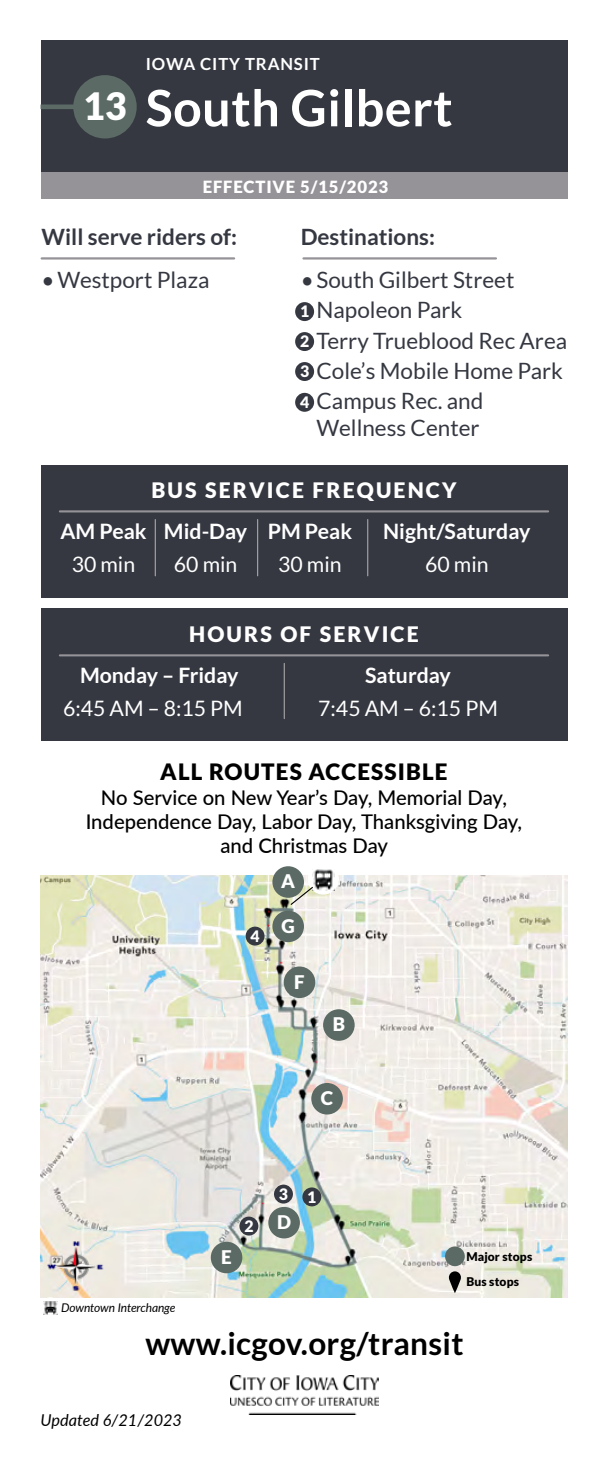
<style>
.page{position:relative;width:608px;height:1458px;background:#fff}
.page>*{position:absolute;margin:0;border:0;box-sizing:border-box;transform-origin:0 0}
.t1{font:700 50.18px "Lato";letter-spacing:.01em;color:#fff}
.t2{font:900 37.57px "Lato";color:#fff}
.t3{font:700 31.5px "Lato";letter-spacing:.01em;color:#000}
.t4{font:22.5px/27px "Lato";color:#353841;text-align:center}
.t5{font:700 22.5px "Lato";color:#353841}
.t6{font:900 22.5px "Lato";letter-spacing:.05em;color:#000}
.t7{font:700 21.38px "Lato";color:#fff}
.t8{font:21.38px "Lato";color:#fff}
.t9{font:900 21.38px "Lato";letter-spacing:.1em;color:#fff}
.t10{font:500 20.25px/24.3px "Lato";color:#000;text-align:center}
.t11{font:900 18.68px "Lato";color:#fff}
.t12{font:900 16.65px "Lato";letter-spacing:.05em;color:#fff}
.t13{font:700 16.65px "Lato";letter-spacing:.05em;color:#fff}
.t14{font:italic 16.2px "Lato";color:#000}
.t15{font:900 15.75px "Lato";color:#fff}
.t16{font:italic 11.92px "Lato";letter-spacing:-.015em;color:#000}
.t17{font:900 11.92px "Lato";letter-spacing:.01em;color:#000}
</style>
<div class="page">
<img style="left:40px;top:876px;width:527px;height:421px">
<div style="left:40px;top:40px;width:527px;height:133px;background:#353841"></div>
<div style="left:40px;top:172px;width:527px;height:27px;background:#969398"></div>
<div style="left:73px;top:75px;width:64px;height:64px;background:#5b6a64;border-radius:50%"></div>
<hr style="left:40px;top:105px;width:34px;height:4px;background:#5b6a64">
<img style="left:230px;top:1376px;width:149px;height:38px">
<hr style="left:42px;top:257px;width:192px;height:3px;background:#969398">
<hr style="left:303px;top:257px;width:193px;height:3px;background:#969398">
<div style="left:272px;top:866px;width:32px;height:32px;background:#5b6a64;border-radius:50%"></div>
<div style="left:323px;top:1009px;width:31px;height:32px;background:#5b6a64;border-radius:50%"></div>
<div style="left:311px;top:1083px;width:32px;height:32px;background:#5b6a64;border-radius:50%"></div>
<div style="left:268px;top:1207px;width:32px;height:31px;background:#5b6a64;border-radius:50%"></div>
<div style="left:211px;top:1242px;width:31px;height:31px;background:#5b6a64;border-radius:50%"></div>
<div style="left:284px;top:967px;width:31px;height:31px;background:#5b6a64;border-radius:50%"></div>
<div style="left:272px;top:911px;width:32px;height:31px;background:#5b6a64;border-radius:50%"></div>
<div style="left:40px;top:466px;width:527px;height:132px;background:#353841"></div>
<div style="left:40px;top:609px;width:527px;height:132px;background:#353841"></div>
<hr style="left:60px;top:510px;width:488px;height:2px;background:#969398">
<hr style="left:60px;top:654px;width:488px;height:2px;background:#969398">
<hr style="left:155px;top:520px;width:1px;height:56px;background:#b0adb1">
<hr style="left:257px;top:520px;width:1px;height:56px;background:#b0adb1">
<hr style="left:284px;top:663px;width:1px;height:56px;background:#b0adb1">
<hr style="left:367px;top:520px;width:1px;height:56px;background:#b0adb1">
<div style="left:445px;top:1246px;width:19px;height:20px;background:#5b6a64;border-radius:50%"></div>
<svg style="left:449px;top:1271px;width:12px;height:22px"></svg>
<div style="left:295px;top:302px;width:19px;height:19px;background:#353841;border-radius:50%"></div>
<div style="left:295px;top:332px;width:19px;height:19px;background:#353841;border-radius:50%"></div>
<div style="left:295px;top:362px;width:19px;height:19px;background:#353841;border-radius:50%"></div>
<div style="left:295px;top:393px;width:19px;height:19px;background:#353841;border-radius:50%"></div>
<div style="left:302px;top:1187px;width:19px;height:19px;background:#353841;border-radius:50%"></div>
<div style="left:239px;top:1217px;width:19px;height:19px;background:#353841;border-radius:50%"></div>
<div style="left:274px;top:1185px;width:19px;height:19px;background:#353841;border-radius:50%"></div>
<div style="left:245px;top:927px;width:19px;height:19px;background:#353841;border-radius:50%"></div>
<svg style="left:41px;top:1298px;width:19px;height:19px"></svg>
<div style="left:40px;top:1297px;width:20px;height:20px;border:1px solid #fff;border-radius:50%"></div>
<img style="left:43px;top:1301px;width:14px;height:13px">
<div style="left:308px;top:864px;width:30px;height:30px;background:#fff;border-radius:50%"></div>
<div style="left:308px;top:864px;width:31px;height:31px;border:1px solid #fff;border-radius:50%"></div>
<img style="left:312px;top:870px;width:22px;height:20px">
<svg style="left:289px;top:886px;width:25px;height:20px"></svg>
<img style="left:45px;top:1238px;width:62px;height:56px">
<p class="t2" style="left:83px;top:84px;width:45px">13</p>
<p class="t13" style="left:146px;top:54px;width:176px">IOWA CITY TRANSIT</p>
<p class="t1" style="left:146px;top:79px;width:308px">South Gilbert</p>
<p class="t12" style="left:203px;top:177px;width:187px">EFFECTIVE 5/15/2023</p>
<p class="t5" style="left:42px;top:224px;width:197px">Will serve riders of:</p>
<p class="t4" style="left:42px;top:266px;width:169px">•Westport Plaza</p>
<p class="t5" style="left:301px;top:224px;width:136px">Destinations:</p>
<p class="t4" style="left:301px;top:266px;width:215px">•South Gilbert Street</p>
<p class="t4" style="left:301px;top:297px;width:163px">•Napoleon Park</p>
<p class="t4" style="left:301px;top:327px;width:268px">•Terry Trueblood Rec Area</p>
<p class="t4" style="left:301px;top:357px;width:264px">•Cole’s Mobile Home Park</p>
<p class="t4" style="left:301px;top:387px;width:184px">•Campus Rec. and<br>Wellness Center</p>
<p class="t15" style="left:300px;top:302px;width:11px">1</p>
<p class="t15" style="left:300px;top:332px;width:11px">2</p>
<p class="t15" style="left:300px;top:362px;width:11px">3</p>
<p class="t15" style="left:300px;top:393px;width:11px">4</p>
<p class="t9" style="left:151px;top:477px;width:306px">BUS SERVICE FREQUENCY</p>
<p class="t7" style="left:60px;top:519px;width:293px">AM Peak Mid-Day PM Peak</p>
<p class="t7" style="left:383px;top:519px;width:149px">Night/Saturday</p>
<p class="t8" style="left:72px;top:552px;width:65px">30 min</p>
<p class="t8" style="left:174px;top:552px;width:65px">60 min</p>
<p class="t8" style="left:278px;top:552px;width:65px">30 min</p>
<p class="t8" style="left:425px;top:552px;width:65px">60 min</p>
<p class="t9" style="left:189px;top:622px;width:231px">HOURS OF SERVICE</p>
<p class="t7" style="left:80px;top:663px;width:160px">Monday – Friday</p>
<p class="t7" style="left:365px;top:663px;width:87px">Saturday</p>
<p class="t8" style="left:63px;top:697px;width:181px">6:45 AM – 8:15 PM</p>
<p class="t8" style="left:318px;top:697px;width:181px">7:45 AM – 6:15 PM</p>
<p class="t6" style="left:160px;top:759px;width:289px">ALL ROUTES ACCESSIBLE</p>
<p class="t10" style="left:86px;top:784px;width:438px">No Service on New Year’s Day, Memorial Day,<br>Independence Day, Labor Day, Thanksgiving Day, and Christmas Day</p>
<p class="t16" style="left:61px;top:1299px;width:116px">Downtown Interchange</p>
<p class="t15" style="left:250px;top:927px;width:11px">4</p>
<p class="t11" style="left:281px;top:871px;width:15px">A</p>
<p class="t11" style="left:281px;top:915px;width:15px">G</p>
<p class="t11" style="left:294px;top:971px;width:12px">F</p>
<p class="t11" style="left:332px;top:1014px;width:14px">B</p>
<p class="t11" style="left:321px;top:1087px;width:14px">C</p>
<p class="t11" style="left:221px;top:1246px;width:12px">E</p>
<p class="t15" style="left:244px;top:1217px;width:11px">2</p>
<p class="t15" style="left:279px;top:1185px;width:11px">3</p>
<p class="t11" style="left:277px;top:1211px;width:15px">D</p>
<p class="t15" style="left:307px;top:1188px;width:11px">1</p>
<p class="t17" style="left:466px;top:1250px;width:67px">Major stops</p>
<p class="t17" style="left:466px;top:1275px;width:54px">Bus stops</p>
<p class="t3" style="left:145px;top:1326px;width:319px">www.icgov.org/transit</p>
<p class="t14" style="left:40px;top:1409px;width:143px">Updated 6/21/2023</p>
</div>
